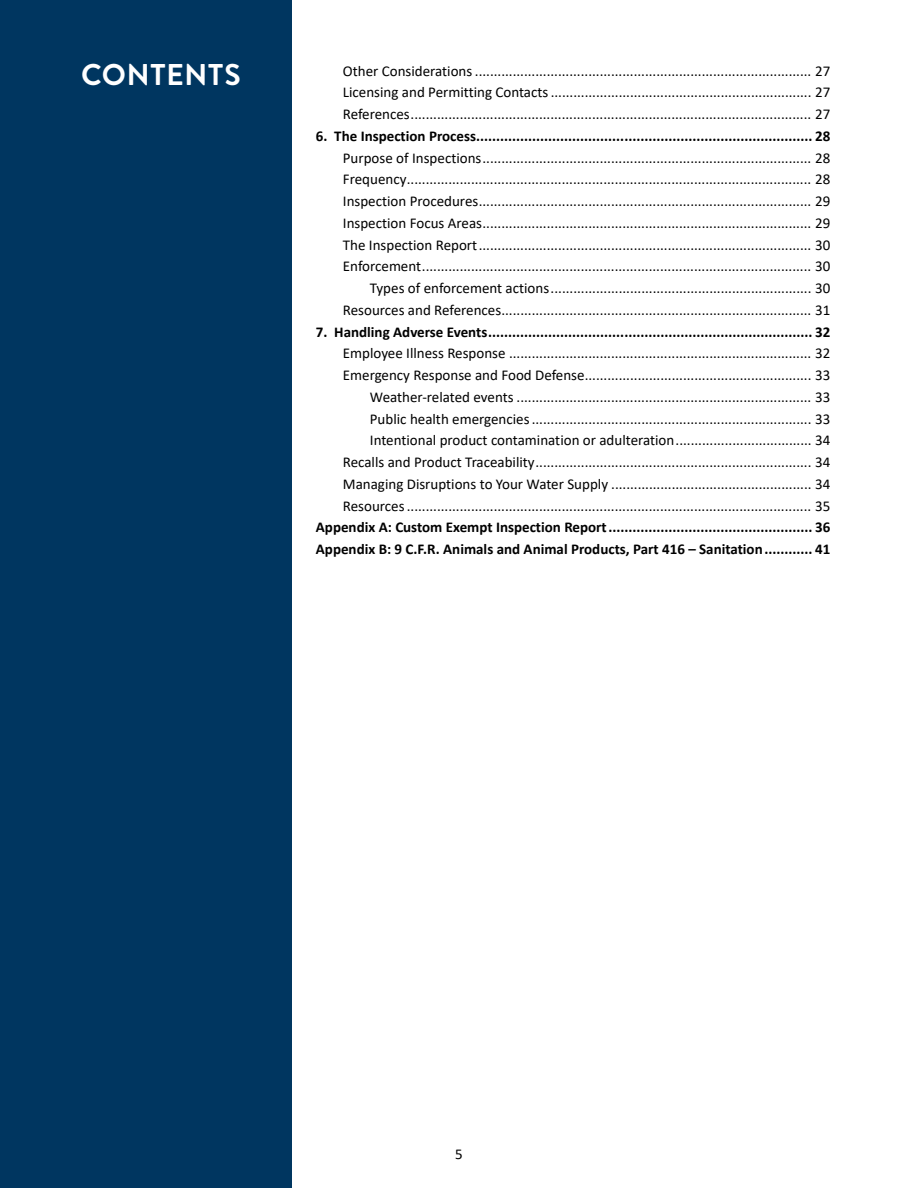
<style>
.page{position:relative;width:918px;height:1188px;background:#fff}
.page>*{position:absolute;margin:0;border:0;box-sizing:border-box;transform-origin:0 0}
.t1{font:700 30px "Brandon Text";letter-spacing:.02em;color:#fff}
.t2{font:15px/21.8px "Calibri";color:#000;text-align:right}
.t3{font:700 15px/21.8px "Calibri";color:#000}
</style>
<div class="page">
<div style="left:0;top:0;width:292px;height:1188px;background:#003660"></div>
<h1 class="t1" style="left:81px;top:54px;width:161px">CONTENTS</h1>
<p class="t2" style="left:343px;top:59px;width:489px;text-align:justify">Other Considerations ......................................................................................... 27<br>Licensing and Permitting Contacts..................................................................... 27<br>References.......................................................................................................... 27</p>
<p class="t3" style="left:316px;top:125px;width:516px">6. The Inspection Process.................................................................................... 28</p>
<p class="t2" style="left:343px;top:146px;width:489px">Purpose of Inspections....................................................................................... 28<br>Frequency........................................................................................................... 28<br>Inspection Procedures........................................................................................ 29<br>Inspection Focus Areas....................................................................................... 29<br>The Inspection Report........................................................................................ 30<br>Enforcement....................................................................................................... 30<br>Types of enforcement actions..................................................................... 30<br>Resources and References.................................................................................. 31</p>
<p class="t3" style="left:316px;top:320px;width:516px">7. Handling Adverse Events................................................................................. 32</p>
<p class="t2" style="left:343px;top:342px;width:489px">Employee Illness Response ................................................................................ 32<br>Emergency Response and Food Defense............................................................ 33<br>Weather-related events .............................................................................. 33<br>Public health emergencies.......................................................................... 33<br>Intentional product contamination or adulteration.................................... 34<br>Recalls and Product Traceability......................................................................... 34<br>Managing Disruptions to Your Water Supply ..................................................... 34<br>Resources........................................................................................................... 35</p>
<p class="t3" style="left:316px;top:516px;width:516px">Appendix A: Custom Exempt Inspection Report................................................... 36<br>Appendix B: 9 C.F.R. Animals and Animal Products, Part 416 – Sanitation............ 41</p>
<p class="t2" style="left:455px;top:1143px;width:9px">5</p>
</div>
